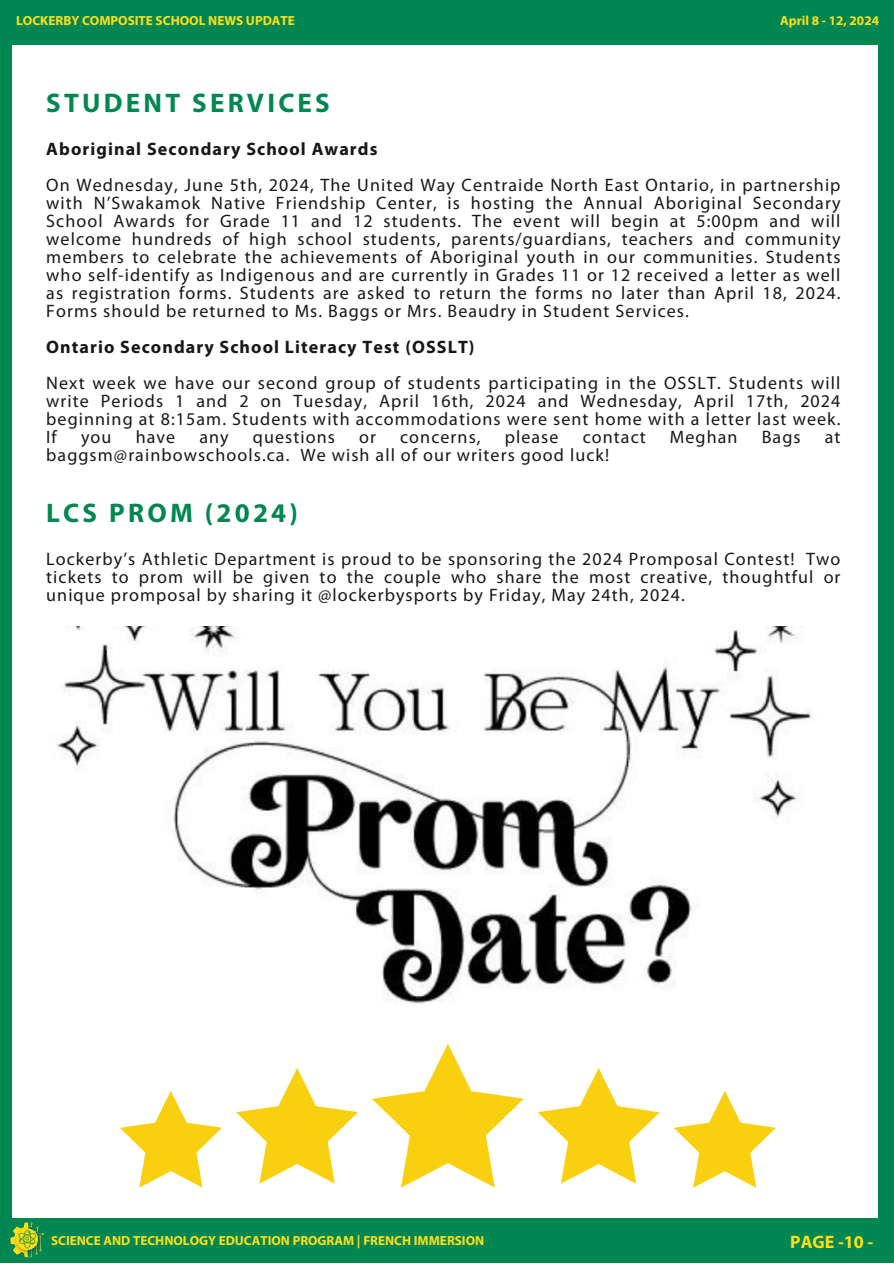
<style>
.page{position:relative;width:894px;height:1264px;background:#fff}
.page>*{position:absolute;margin:0;border:0;box-sizing:border-box;transform-origin:0 0}
.t1{font:700 27px "Myriad Pro";letter-spacing:.12em;color:#008751}
.t2{font:18px/18px "Myriad Pro";letter-spacing:.06em;color:#171717;text-align:justify}
.t3{font:700 18px "Myriad Pro";letter-spacing:.06em;color:#171717}
.t4{font:700 18px "Myriad Pro";color:#ffde17}
.t5{font:700 13.2px "Myriad Pro";color:#ffde17}
</style>
<div class="page">
<div style="left:0;top:4px;width:12px;height:1231px;background:#008751"></div>
<div style="left:878px;top:18px;width:15px;height:1231px;background:#008751"></div>
<div style="left:0;top:0;width:893px;height:44px;background:#008751"></div>
<div style="left:0;top:1218px;width:893px;height:44px;background:#008751"></div>
<img style="left:0;top:1222px;width:68px;height:41px">
<img style="left:57px;top:626px;width:755px;height:378px">
<svg style="left:120px;top:1044px;width:655px;height:143px"></svg>
<h4 class="t5" style="left:16px;top:15px;width:280px">LOCKERBY COMPOSITE SCHOOL NEWS UPDATE</h4>
<h4 class="t1" style="left:46px;top:92px;width:285px">STUDENT SERVICES</h4>
<p class="t5" style="left:780px;top:15px;width:100px">April 8 - 12, 2024</p>
<h1 class="t3" style="left:46px;top:142px;width:332px">Aboriginal Secondary School Awards</h1>
<h3 class="t2" style="left:46px;top:178px;width:795px">On Wednesday, June 5th, 2024, The United Way Centraide North East Ontario, in partnership with N’Swakamok Native Friendship Center, is hosting the Annual Aboriginal Secondary School Awards for Grade 11 and 12 students. The event will begin at 5:00pm and will welcome hundreds of high school students, parents/guardians, teachers and community members to celebrate the achievements of Aboriginal youth in our communities. Students who self-identify as Indigenous and are currently in Grades 11 or 12 received a letter as well as registration forms. Students are asked to return the forms no later than April 18, 2024.<br>Forms should be returned to Ms. Baggs or Mrs. Beaudry in Student Services.</h3>
<h4 class="t3" style="left:46px;top:340px;width:429px">Ontario Secondary School Literacy Test (OSSLT)</h4>
<h3 class="t2" style="left:46px;top:376px;width:795px">Next week we have our second group of students participating in the OSSLT. Students will write Periods 1 and 2 on Tuesday, April 16th, 2024 and Wednesday, April 17th, 2024 beginning at 8:15am. Students with accommodations were sent home with a letter last week.<br>If</h3>
<h3 class="t2" style="left:81px;top:430px;width:32px">you</h3>
<h3 class="t2" style="left:136px;top:430px;width:41px">have</h3>
<h3 class="t2" style="left:199px;top:430px;width:31px">any</h3>
<h3 class="t2" style="left:253px;top:430px;width:84px">questions</h3>
<h3 class="t2" style="left:359px;top:430px;width:18px">or</h3>
<h3 class="t2" style="left:400px;top:430px;width:82px">concerns,</h3>
<h3 class="t2" style="left:504px;top:430px;width:55px">please</h3>
<h3 class="t2" style="left:582px;top:430px;width:65px">contact</h3>
<h3 class="t2" style="left:669px;top:430px;width:69px">Meghan</h3>
<h3 class="t2" style="left:761px;top:430px;width:40px">Bags</h3>
<h3 class="t2" style="left:824px;top:430px;width:17px">at</h3>
<h3 class="t2" style="left:46px;top:448px;width:564px">baggsm@rainbowschools.ca. We wish all of our writers good luck!</h3>
<h2 class="t1" style="left:46px;top:502px;width:253px">LCS PROM (2024)</h2>
<p class="t2" style="left:46px;top:552px;width:795px">Lockerby’s Athletic Department is proud to be sponsoring the 2024 Promposal Contest! Two tickets to prom will be given to the couple who share the most creative, thoughtful or unique promposal by sharing it @lockerbysports by Friday, May 24th, 2024.</p>
<p class="t5" style="left:51px;top:1234px;width:434px">SCIENCE AND TECHNOLOGY EDUCATION PROGRAM | FRENCH IMMERSION</p>
<h1 class="t4" style="left:790px;top:1233px;width:84px">PAGE -10 -</h1>
</div>
